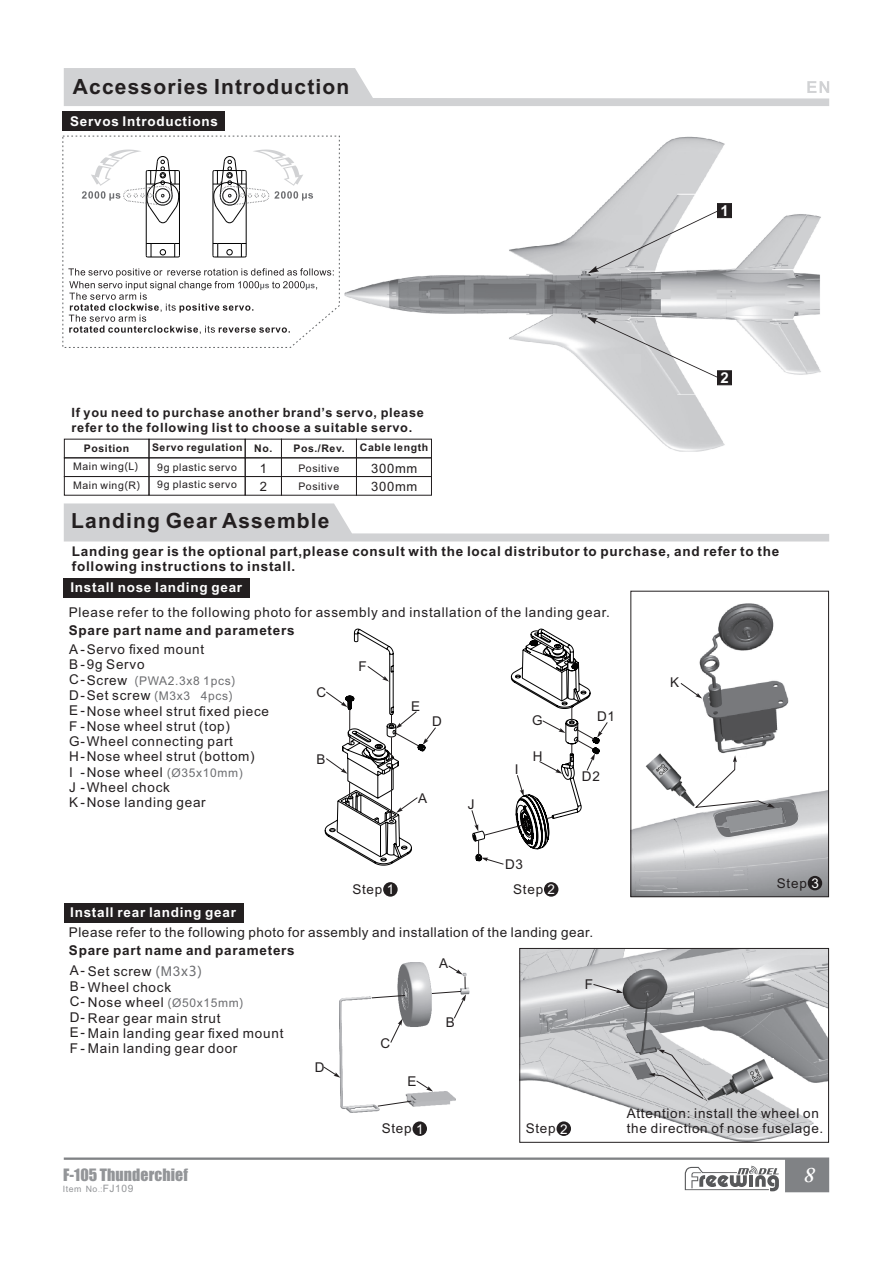
<style>
.page{position:relative;width:893px;height:1263px;background:#fff}
.page>*{position:absolute;margin:0;border:0;box-sizing:border-box;transform-origin:0 0}
.t1{font:italic 600 22.05px "Adobe Caslon Pro";color:#fff}
.t2{font:700 21px "Arial";letter-spacing:.055em;color:#231f20}
.t3{font:15.75px "Impact";letter-spacing:.01em;color:#939598}
.t4{font:700 15px "Arial";color:#fff}
.t5{font:13.5px/15.3px "Arial";letter-spacing:.055em;color:#231f20}
.t6{font:700 13.5px/15.1px "Arial";letter-spacing:.055em;color:#231f20}
.t7{font:700 13.5px "Arial";letter-spacing:.055em;color:#fff}
.t8{font:12.9px/18.6px "Arial";letter-spacing:.055em;color:#231f20}
.t9{font:700 12.75px/14.2px "Arial";letter-spacing:.055em;color:#231f20}
.t10{font:12px "Arial";letter-spacing:.055em;color:#6c6d70}
.t11{font:10.5px/18.8px "Arial";letter-spacing:.055em;color:#231f20}
.t12{font:700 10.5px "Arial";letter-spacing:.055em;color:#231f20}
.t13{font:8.7px "Arial";letter-spacing:.055em;color:#939598}
.s1{font-family:"Microsoft Ya Hei"}
.s2{font-family:"Microsoft Ya Hei";font-size:12px;color:#6c6d70}
.s3{font-size:12px;color:#6c6d70}
.s4{font-size:13.5px;color:#231f20}
.s5{color:#fff}
.s6{font-family:"Microsoft Ya Hei";color:#6c6d70}
.s7{color:#6c6d70}
.s8{font-family:"Adobe Fangsong Std"}
.s9{font-size:10.2px}
</style>
<div class="page">
<img style="left:344px;top:137px;width:477px;height:315px">
<svg style="left:588px;top:203px;width:144px;height:70px"></svg>
<svg style="left:587px;top:317px;width:145px;height:68px"></svg>
<svg style="left:64px;top:1157px;width:765px;height:35px"></svg>
<svg style="left:62px;top:135px;width:278px;height:213px"></svg>
<hr style="left:246px;top:172px;width:1px;height:84px;background:#030303">
<hr style="left:213px;top:191px;width:1px;height:65px;background:#030303">
<hr style="left:214px;top:257px;width:31px;height:1px;background:#030303">
<svg style="left:213px;top:243px;width:33px;height:14px"></svg>
<hr style="left:146px;top:172px;width:1px;height:84px;background:#030303">
<hr style="left:179px;top:191px;width:1px;height:65px;background:#030303">
<hr style="left:148px;top:257px;width:30px;height:1px;background:#030303">
<svg style="left:146px;top:243px;width:34px;height:14px"></svg>
<svg style="left:82px;top:150px;width:98px;height:73px"></svg>
<svg style="left:213px;top:150px;width:100px;height:73px"></svg>
<svg style="left:68px;top:268px;width:266px;height:66px"></svg>
<div style="left:63px;top:111px;width:162px;height:20px;background:#231f20"></div>
<div style="left:64px;top:439px;width:85px;height:19px;border:1px solid #231f20"></div>
<div style="left:64px;top:476px;width:85px;height:19px;border:1px solid #231f20"></div>
<div style="left:281px;top:439px;width:76px;height:19px;border:1px solid #231f20"></div>
<div style="left:281px;top:476px;width:76px;height:19px;border:1px solid #231f20"></div>
<div style="left:245px;top:439px;width:37px;height:19px;border:1px solid #231f20"></div>
<div style="left:245px;top:458px;width:37px;height:19px;border:1px solid #231f20"></div>
<div style="left:245px;top:476px;width:37px;height:19px;border:1px solid #231f20"></div>
<div style="left:356px;top:439px;width:76px;height:19px;border:1px solid #231f20"></div>
<div style="left:356px;top:476px;width:76px;height:19px;border:1px solid #231f20"></div>
<div style="left:149px;top:439px;width:96px;height:19px;border:1px solid #231f20"></div>
<div style="left:149px;top:476px;width:96px;height:19px;border:1px solid #231f20"></div>
<div style="left:383px;top:882px;width:15px;height:15px;background:#231f20;border-radius:50%"></div>
<svg style="left:325px;top:629px;width:111px;height:236px"></svg>
<div style="left:544px;top:882px;width:14px;height:15px;background:#231f20;border-radius:50%"></div>
<svg style="left:471px;top:629px;width:137px;height:235px"></svg>
<img style="left:633px;top:603px;width:194px;height:292px">
<div style="left:631px;top:591px;width:198px;height:306px;border:1px solid #231f20"></div>
<div style="left:808px;top:876px;width:14px;height:14px;background:#231f20;border-radius:50%"></div>
<img style="left:646px;top:753px;width:56px;height:59px">
<svg style="left:695px;top:755px;width:79px;height:53px"></svg>
<svg style="left:680px;top:683px;width:22px;height:15px"></svg>
<img style="left:714px;top:801px;width:84px;height:36px">
<div style="left:64px;top:579px;width:186px;height:19px;background:#231f20"></div>
<img style="left:522px;top:950px;width:305px;height:190px">
<img style="left:630px;top:1064px;width:18px;height:16px">
<div style="left:520px;top:948px;width:309px;height:194px;border:1px solid #231f20"></div>
<img style="left:339px;top:962px;width:131px;height:150px">
<div style="left:412px;top:1121px;width:15px;height:15px;background:#231f20;border-radius:50%"></div>
<div style="left:556px;top:1121px;width:15px;height:15px;background:#231f20;border-radius:50%"></div>
<svg style="left:648px;top:1049px;width:60px;height:53px;background:#c4c5c7"></svg>
<img style="left:703px;top:1059px;width:70px;height:50px">
<svg style="left:323px;top:1067px;width:17px;height:11px"></svg>
<svg style="left:371px;top:965px;width:95px;height:141px"></svg>
<svg style="left:593px;top:984px;width:30px;height:9px"></svg>
<div style="left:64px;top:903px;width:179px;height:20px;background:#231f20"></div>
<svg style="left:64px;top:503px;width:765px;height:38px"></svg>
<svg style="left:64px;top:68px;width:765px;height:38px"></svg>
<h2 class="t2" style="left:73px;top:79px;width:278px">Accessories Introduction</h2>
<p class="t7" style="left:70px;top:116px;width:149px">Servos Introductions</p>
<p class="t9" style="left:72px;top:407px;width:354px">If you need to purchase another brand’s servo, please refer to the following list to choose a suitable servo.</p>
<p class="t12" style="left:84px;top:444px;width:47px">Position</p>
<p class="t12" style="left:152px;top:444px;width:122px">Servo regulation No.</p>
<p class="t12" style="left:293px;top:445px;width:53px">Pos./Rev.</p>
<p class="t12" style="left:360px;top:444px;width:70px">Cable length</p>
<p class="t11" style="left:73px;top:458px;width:69px">Main wing<span class="s1">(</span>L<span class="s1">)<br></span>Main wing<span class="s1">(</span>R<span class="s1">)</span></p>
<p class="t8" style="left:260px;top:460px;width:9px">1<br>2</p>
<p class="t11" style="left:298px;top:459px;width:42px">Positive<br>Positive</p>
<p class="t8" style="left:371px;top:460px;width:48px">300mm<br>300mm</p>
<p class="t11" style="left:157px;top:459px;width:81px;line-height:17.2px">9g plastic servo<br>9g plastic servo</p>
<p class="t4" style="left:720px;top:205px;width:10px">1</p>
<p class="t4" style="left:720px;top:372px;width:10px">2</p>
<h2 class="t2" style="left:71px;top:513px;width:260px">Landing Gear Assemble</h2>
<p class="t6" style="left:72px;top:545px;width:709px">Landing gear is the optional part,please consult with the local distributor to purchase, and refer to the following instructions to install.</p>
<p class="t7" style="left:70px;top:582px;width:173px">Install nose landing gear</p>
<p class="t5" style="left:69px;top:605px;width:543px">Please refer to the following photo for assembly and installation of the landing gear.</p>
<p class="t6" style="left:69px;top:624px;width:227px">Spare part name and parameters</p>
<p class="t5" style="left:69px;top:643px;width:201px">A-Servo fixed mount<br>B-9g Servo<br>C-<br>D-Set screw <span class="s2">(</span><span class="s3">M3x3 4pcs</span><span class="s2">)<br></span>E-Nose wheel strut fixed piece<br>F -Nose wheel strut (top)<br>G-Wheel connecting part<br>H-Nose wheel strut (bottom)<br>I -Nose wheel <span class="s2">(</span><span class="s3">Ø35x10mm)<br></span>J -Wheel chock<br>K-Nose landing gear</p>
<p class="t10" style="left:87px;top:676px;width:150px"><span class="s4">Screw</span> <span class="s1">(</span>PWA2.3x8 1pcs<span class="s1">)</span></p>
<p class="t5" style="left:316px;top:686px;width:11px">C</p>
<p class="t5" style="left:316px;top:752px;width:11px">B</p>
<p class="t5" style="left:358px;top:660px;width:10px">F</p>
<p class="t5" style="left:411px;top:700px;width:11px">E</p>
<p class="t5" style="left:432px;top:715px;width:11px">D</p>
<p class="t5" style="left:418px;top:791px;width:11px">A</p>
<p class="t5" style="left:468px;top:798px;width:8px">J</p>
<p class="t5" style="left:515px;top:763px;width:5px">I</p>
<p class="t5" style="left:532px;top:714px;width:12px">G</p>
<p class="t5" style="left:533px;top:749px;width:11px">H</p>
<p class="t5" style="left:597px;top:709px;width:20px">D1</p>
<p class="t5" style="left:582px;top:769px;width:20px">D2</p>
<p class="t5" style="left:670px;top:676px;width:11px">K</p>
<p class="t5" style="left:352px;top:883px;width:43px">Step <span class="s5">1</span></p>
<p class="t5" style="left:505px;top:858px;width:20px">D3</p>
<p class="t5" style="left:513px;top:883px;width:43px">Step <span class="s5">2</span></p>
<p class="t7" style="left:70px;top:907px;width:167px">Install rear landing gear</p>
<p class="t6" style="left:69px;top:944px;width:227px">Spare part name and parameters</p>
<p class="t5" style="left:69px;top:926px;width:526px">Please refer to the following photo for assembly and installation of the landing gear.</p>
<p class="t5" style="left:439px;top:957px;width:11px">A</p>
<p class="t5" style="left:70px;top:965px;width:215px">A- Set screw <span class="s6">(</span><span class="s7">M3</span><span class="s6">x3)<br></span>B- Wheel chock<br>C- Nose wheel <span class="s2">(</span><span class="s3">Ø50x15mm</span><span class="s2">)<br></span>D- Rear gear main strut<br>E- Main landing gear fixed mount<br>F - Main landing gear door</p>
<p class="t5" style="left:585px;top:978px;width:10px">F</p>
<p class="t5" style="left:446px;top:1016px;width:11px">B</p>
<p class="t5" style="left:381px;top:1037px;width:11px">C</p>
<p class="t3" style="left:63px;top:1169px;width:126px">F-105 Thunderchief</p>
<p class="t13" style="left:63px;top:1186px;width:72px">Item No<span class="s8">.:</span><span class="s9">FJ109</span></p>
<p class="t5" style="left:315px;top:1061px;width:11px">D</p>
<p class="t5" style="left:407px;top:1075px;width:11px">E</p>
<p class="t5" style="left:382px;top:1122px;width:43px">Step <span class="s5">1</span></p>
<p class="t5" style="left:526px;top:1122px;width:43px">Step <span class="s5">2</span></p>
<p class="t5" style="left:777px;top:877px;width:43px">Step <span class="s5">3</span></p>
<p class="t5" style="left:627px;top:1107px;width:198px">Attention: install the wheel on the direction of nose fuselage.</p>
<h1 class="t1" style="left:804px;top:1165px;width:13px">8</h1>
</div>
